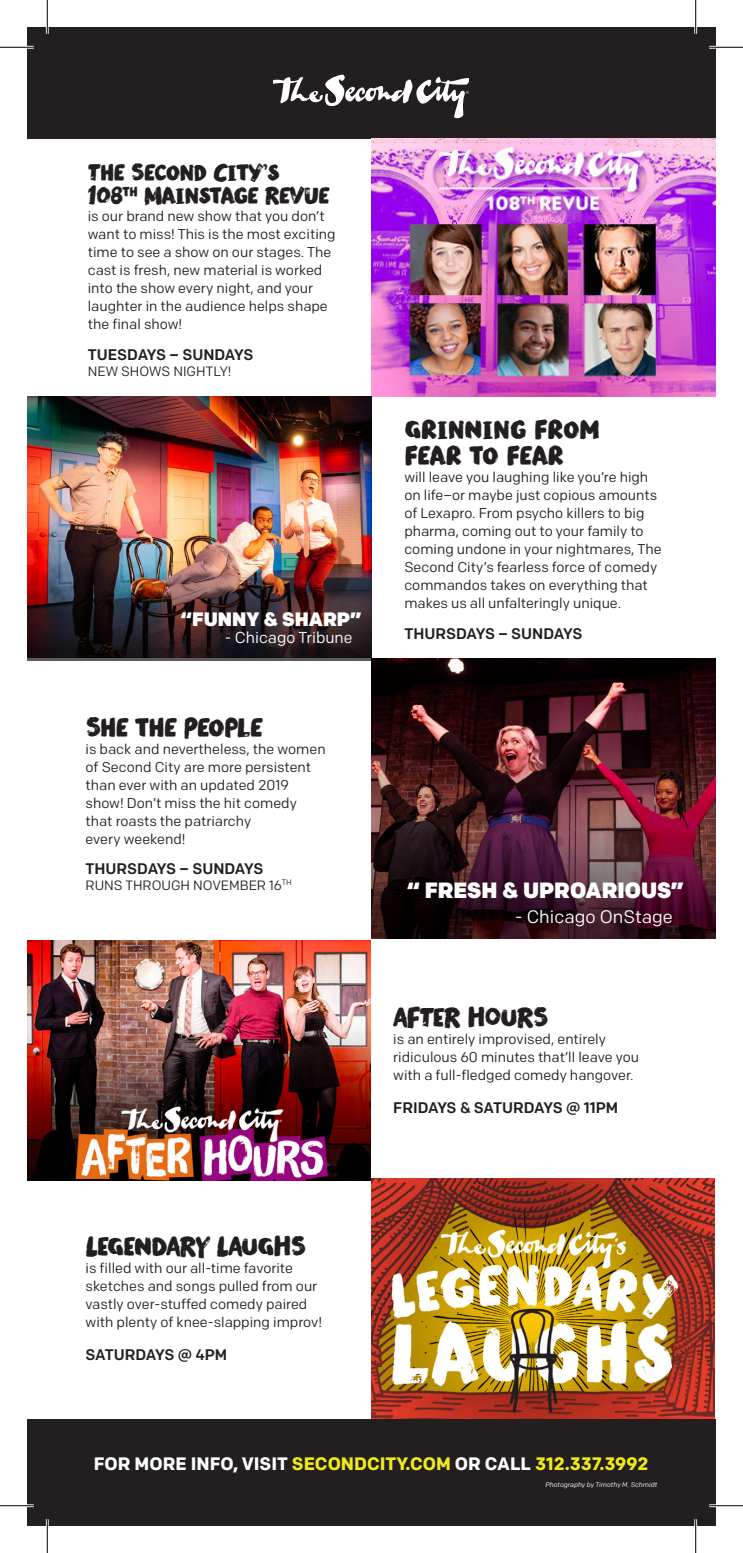
<style>
.page{position:relative;width:743px;height:1553px;background:#fff}
.page>*{position:absolute;margin:0;border:0;box-sizing:border-box;transform-origin:0 0}
.t1{font:25.65px "Modern Brush";letter-spacing:-.04em;color:#231f20}
.t2{font:25.65px "Modern Brush";letter-spacing:-.02em;color:#231f20}
.t3{font:22.5px "Modern Brush";letter-spacing:-.04em;color:#231f20}
.t4{font:900 22.05px "Colfax";color:#fff}
.t5{font:900 19.35px "Colfax";color:#fff}
.t6{font:700 18px "Colfax";color:#efea1b}
.t7{font:18px "Colfax";color:#fff}
.t8{font:15.75px "Colfax";color:#fff}
.t9{font:500 15.3px "Colfax";color:#231f20}
.t10{font:14.17px/18px "Colfax";color:#231f20}
.t11{font:13.5px "Colfax";color:#231f20}
.t12{font:italic 6.75px "Colfax";color:#fff}
.s1{color:#fff}
</style>
<div class="page">
<img style="left:27px;top:940px;width:343px;height:240px">
<img style="left:371px;top:1178px;width:343px;height:241px">
<div style="left:27px;top:27px;width:689px;height:111px;background:#231f20"></div>
<img style="left:371px;top:138px;width:345px;height:258px">
<img style="left:27px;top:396px;width:344px;height:171px">
<img style="left:371px;top:658px;width:345px;height:76px">
<svg style="left:273px;top:75px;width:196px;height:43px"></svg>
<img style="left:371px;top:734px;width:345px;height:205px">
<div style="left:27px;top:1419px;width:689px;height:107px;background:#231f20"></div>
<img style="left:27px;top:567px;width:344px;height:93px">
<hr style="left:0;top:46px;width:34px;height:3px;background:#fff">
<hr style="left:709px;top:46px;width:33px;height:3px;background:#fff">
<hr style="left:0;top:1504px;width:34px;height:3px;background:#fff">
<hr style="left:709px;top:1504px;width:33px;height:3px;background:#fff">
<hr style="left:46px;top:0;width:3px;height:34px;background:#fff">
<hr style="left:46px;top:1519px;width:3px;height:33px;background:#fff">
<hr style="left:694px;top:0;width:3px;height:34px;background:#fff">
<hr style="left:694px;top:1519px;width:3px;height:33px;background:#fff">
<hr style="left:0;top:47px;width:34px;height:1px;background:#000">
<hr style="left:709px;top:47px;width:33px;height:1px;background:#000">
<hr style="left:0;top:1505px;width:34px;height:1px;background:#000">
<hr style="left:709px;top:1505px;width:33px;height:1px;background:#000">
<hr style="left:47px;top:0;width:1px;height:34px;background:#000">
<hr style="left:47px;top:1519px;width:1px;height:33px;background:#000">
<hr style="left:695px;top:0;width:1px;height:34px;background:#000">
<hr style="left:695px;top:1519px;width:1px;height:33px;background:#000">
<p class="t3" style="left:88px;top:158px;width:194px">The Second City’s</p>
<p class="t3" style="left:88px;top:181px;width:243px">108<sup>th</sup> Mainstage Revue</p>
<p class="t10" style="left:88px;top:207px;width:249px">is our brand new show that you don’t want to miss! This is the most exciting time to see a show on our stages. The cast is fresh, new material is worked into the show every night, and your laughter in the audience helps shape the final show!</p>
<p class="t9" style="left:88px;top:345px;width:167px">TUESDAYS – SUNDAYS</p>
<p class="t11" style="left:88px;top:363px;width:145px">NEW SHOWS NIGHTLY!</p>
<p class="t5" style="left:181px;top:607px;width:182px">“FUNNY &amp; SHARP”</p>
<p class="t8" style="left:225px;top:627px;width:129px">- Chicago Tribune</p>
<p class="t2" style="left:404px;top:413px;width:197px">GrinNing from</p>
<p class="t2" style="left:404px;top:439px;width:161px">fear to fear</p>
<p class="t10" style="left:404px;top:468px;width:245px">will leave you laughing like you’re high</p>
<p class="t10" style="left:404px;top:486px;width:254px">on life–or maybe just copious amounts</p>
<p class="t10" style="left:404px;top:504px;width:242px">of Lexapro. From psycho killers to big</p>
<p class="t10" style="left:404px;top:522px;width:241px">pharma, coming out to your family to</p>
<p class="t10" style="left:404px;top:540px;width:259px">coming undone in your nightmares, The<br>Second City’s fearless force of comedy</p>
<p class="t10" style="left:404px;top:576px;width:245px">commandos takes on everything that</p>
<p class="t10" style="left:404px;top:594px;width:218px">makes us all unfalteringly unique.</p>
<p class="t9" style="left:404px;top:624px;width:179px">THURSDAYS – SUNDAYS</p>
<p class="t1" style="left:86px;top:711px;width:179px">She the People</p>
<p class="t10" style="left:86px;top:740px;width:241px">is back and nevertheless, the women</p>
<p class="t10" style="left:86px;top:758px;width:227px">of Second City are more persistent</p>
<p class="t10" style="left:86px;top:776px;width:205px">than ever with an updated 2019</p>
<p class="t10" style="left:86px;top:794px;width:213px">show! Don’t miss the hit comedy</p>
<p class="t10" style="left:86px;top:812px;width:167px">that roasts the patriarchy</p>
<p class="t10" style="left:86px;top:830px;width:101px">every weekend!</p>
<p class="t9" style="left:86px;top:859px;width:179px">THURSDAYS – SUNDAYS</p>
<p class="t11" style="left:86px;top:877px;width:208px">RUNS THROUGH NOVEMBER 16<sup>TH</sup></p>
<p class="t4" style="left:407px;top:877px;width:278px">“ FRESH &amp; UPROARIOUS”</p>
<p class="t7" style="left:515px;top:905px;width:159px">- Chicago OnStage</p>
<p class="t1" style="left:86px;top:1230px;width:222px">LEGENDARY LAUGHS</p>
<p class="t10" style="left:86px;top:1259px;width:238px">is filled with our all-time favorite sketches and songs pulled from our vastly over-stuffed comedy paired with plenty of knee-slapping improv!</p>
<p class="t9" style="left:86px;top:1345px;width:143px">SATURDAYS @ 4PM</p>
<p class="t1" style="left:393px;top:1001px;width:157px">AFTER HOURS</p>
<p class="t10" style="left:393px;top:1030px;width:214px">is an entirely improvised, entirely</p>
<p class="t10" style="left:393px;top:1048px;width:247px">ridiculous 60 minutes that’ll leave you</p>
<p class="t10" style="left:393px;top:1066px;width:241px">with a full-fledged comedy hangover.</p>
<p class="t9" style="left:393px;top:1098px;width:226px">FRIDAYS &amp; SATURDAYS @ 11PM</p>
<p class="t6" style="left:94px;top:1452px;width:556px"><span class="s1">FOR MORE INFO, VISIT</span> SECONDCITY.COM <span class="s1">OR CALL</span> 312.337.3992</p>
<p class="t12" style="left:545px;top:1480px;width:113px">Photography by Timothy M. Schmidt</p>
</div>
